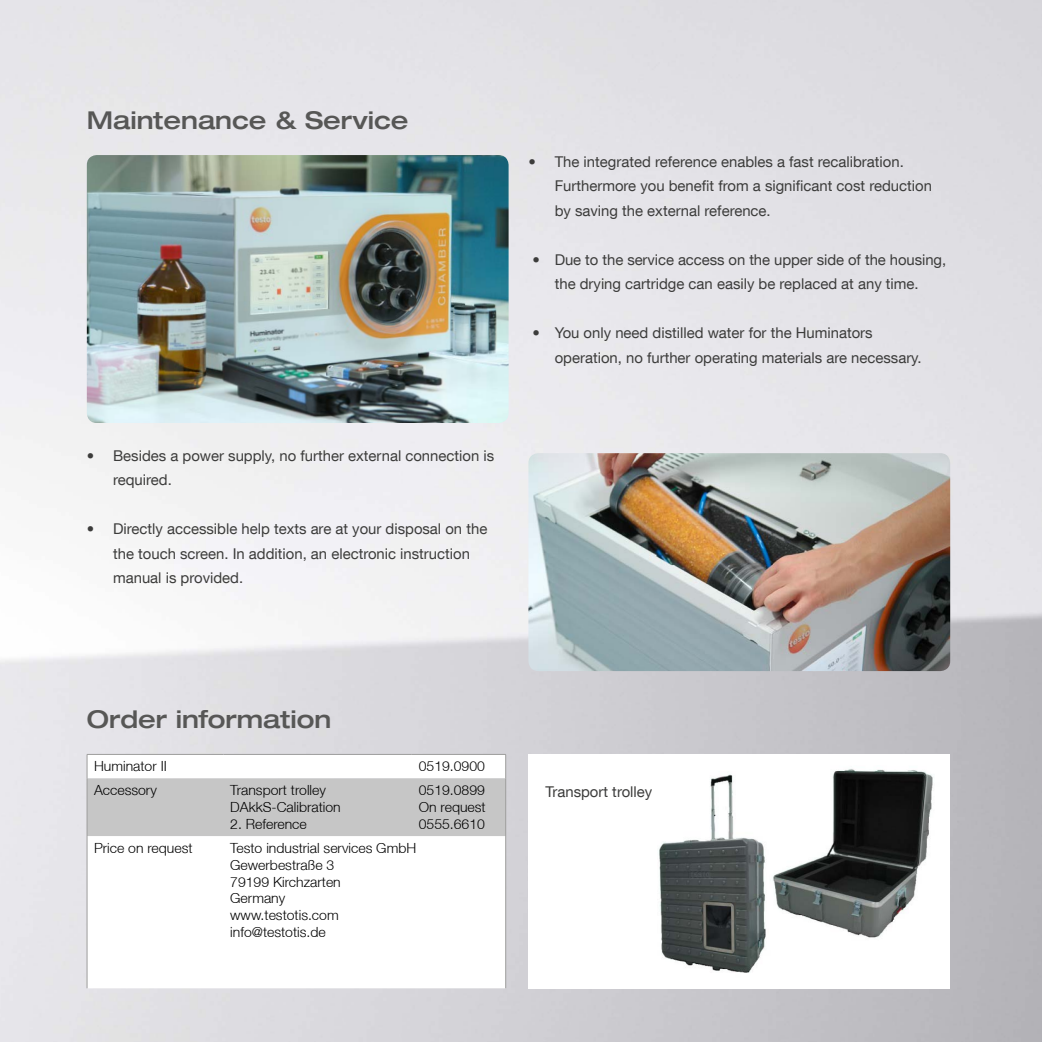
<style>
.page{position:relative;width:1042px;height:1042px;background:#fff}
.page>*{position:absolute;margin:0;border:0;box-sizing:border-box;transform-origin:0 0}
.t1{font:500 expanded 24.5px "Helvetica Neue LT Com";color:#575756}
.t2{font:14.88px/24.5px "Helvetica Neue LT Com";color:#3c3c3b}
.t3{font:300 14px/16.8px "Helvetica Neue";color:#000}
</style>
<div class="page">
<img style="left:0;top:0;width:1042px;height:1042px">
<img style="left:528px;top:453px;width:422px;height:218px">
<svg style="left:88px;top:836px;width:417px;height:152px"></svg>
<svg style="left:87px;top:754px;width:419px;height:82px"></svg>
<hr style="left:87px;top:778px;width:1px;height:58px;background:#9d9d9c">
<hr style="left:505px;top:778px;width:1px;height:58px;background:#9d9d9c">
<hr style="left:87px;top:836px;width:1px;height:152px;background:#9d9d9c">
<hr style="left:505px;top:836px;width:1px;height:152px;background:#9d9d9c">
<div style="left:528px;top:754px;width:422px;height:234px;background:#fff"></div>
<img style="left:659px;top:774px;width:107px;height:199px">
<img style="left:773px;top:769px;width:160px;height:169px">
<img style="left:87px;top:155px;width:421px;height:268px">
<h1 class="t1" style="left:87px;top:105px;width:323px">Maintenance &amp; Service</h1>
<p class="t2" style="left:113px;top:443px;width:382px;text-indent:-26px">• Besides a power supply, no further external connection is required.</p>
<p class="t2" style="left:113px;top:516px;width:376px;text-indent:-26px">• Directly accessible help texts are at your disposal on the the touch screen. In addition, an electronic instruction manual is provided.</p>
<p class="t2" style="left:555px;top:149px;width:379px;text-indent:-26px">• The integrated reference enables a fast recalibration.<br>Furthermore you benefit from a significant cost reduction by saving the external reference.</p>
<p class="t2" style="left:532px;top:247px;width:415px;text-align:center">• Due to the service access on the upper side of the housing, the drying cartridge can easily be replaced at any time.</p>
<p class="t2" style="left:555px;top:320px;width:368px;text-indent:-22px">• You only need distilled water for the Huminators operation, no further operating materials are necessary.</p>
<h1 class="t1" style="left:87px;top:704px;width:246px">Order information</h1>
<p class="t3" style="left:94px;top:758px;width:74px">Huminator II</p>
<p class="t3" style="left:419px;top:758px;width:68px">0519.0900</p>
<p class="t3" style="left:94px;top:782px;width:64px">Accessory</p>
<p class="t3" style="left:230px;top:782px;width:112px">Transport trolley<br>DAkkS-Calibration</p>
<p class="t3" style="left:230px;top:815px;width:78px">2. Reference</p>
<p class="t3" style="left:419px;top:782px;width:68px;text-align:justify">0519.0899<br>On request 0555.6610</p>
<p class="t3" style="left:94px;top:839px;width:100px">Price on request</p>
<p class="t3" style="left:230px;top:839px;width:187px">Testo industrial services GmbH<br>Gewerbestraße 3<br>79199 Kirchzarten<br>Germany<br>www.testotis.com info@testotis.de</p>
<p class="t2" style="left:545px;top:779px;width:108px">Transport trolley</p>
</div>
